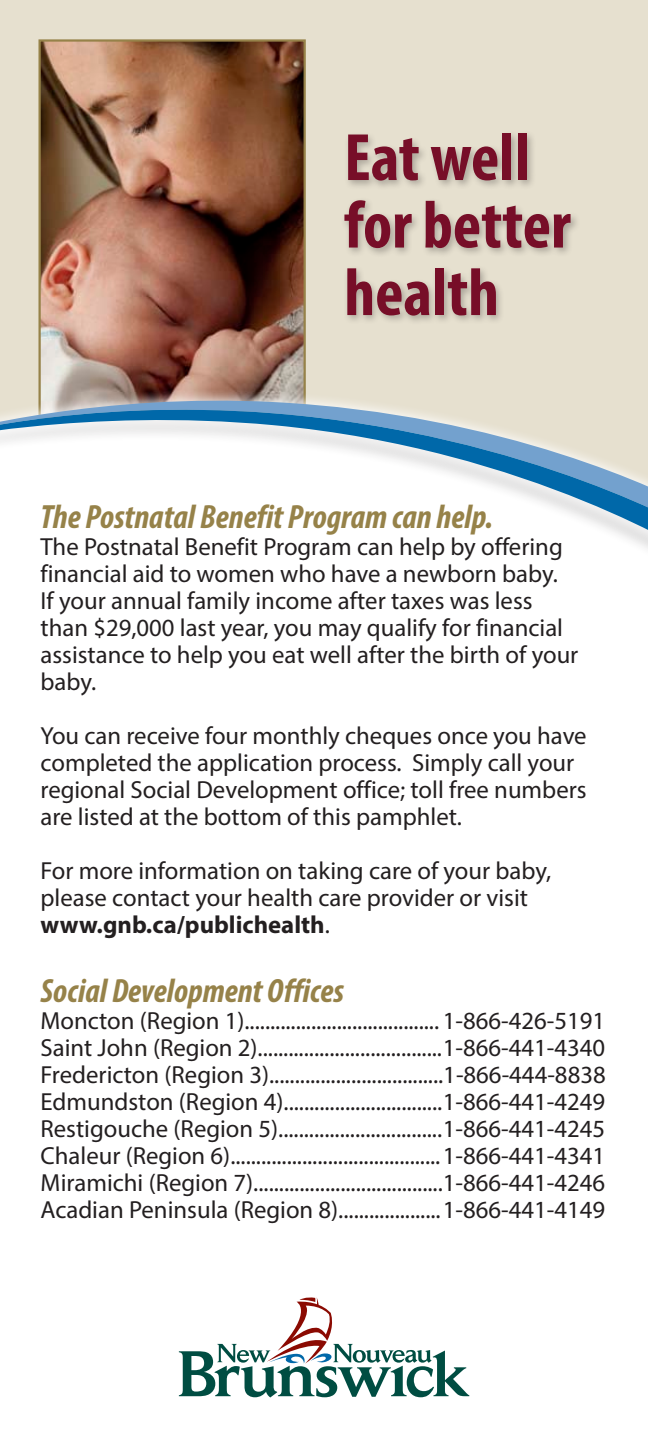
<style>
.page{position:relative;width:648px;height:1438px;background:#fff}
.page>*{position:absolute;margin:0;border:0;box-sizing:border-box;transform-origin:0 0}
.t1{font:700 condensed 67.5px/67.5px "Myriad Pro";color:#770e28}
.Sub_Title_-_1{font:italic 700 condensed 33.75px "Myriad Pro";color:#968249}
.Phone_Numbers{font:24.75px "Myriad Pro";color:#231f20}
.Body_Text{font:24.75px/27px "Myriad Pro";color:#231f20}
.s1{font-weight:700}
</style>
<div class="page">
<div style="left:0;top:0;width:648px;height:377px;background:#e6e0cf"></div>
<img style="left:41px;top:42px;width:262px;height:335px">
<div style="left:38px;top:39px;width:268px;height:380px;border:2px solid #968249"></div>
<svg style="left:0;top:377px;width:648px;height:16px;background:#c7b7a8"></svg>
<svg style="left:0;top:393px;width:648px;height:4px;background:#cbbeb0"></svg>
<svg style="left:0;top:397px;width:648px;height:152px"></svg>
<div style="left:341px;top:130px;width:240px;height:195px;background:#231f20;opacity:.3"></div>
<svg style="left:179px;top:1297px;width:290px;height:100px"></svg>
<p class="t1" style="left:344px;top:122px;width:228px">Eat well for better health</p>
<p class="Sub_Title_-_1" style="left:40px;top:496px;width:454px">The Postnatal Benefit Program can help.</p>
<p class="Body_Text" style="left:40px;top:533px;width:539px">The Postnatal Benefit Program can help by offering financial aid to women who have a newborn baby.<br>If your annual family income after taxes was less than $29,000 last year, you may qualify for financial assistance to help you eat well after the birth of your baby.</p>
<p class="Body_Text" style="left:40px;top:722px;width:548px">You can receive four monthly cheques once you have completed the application process. Simply call your regional Social Development office; toll free numbers are listed at the bottom of this pamphlet.</p>
<p class="Body_Text" style="left:40px;top:857px;width:512px">For more information on taking care of your baby, please contact your health care provider or visit <span class="s1">www.gnb.ca/publichealth</span>.</p>
<p class="Sub_Title_-_1" style="left:40px;top:969px;width:305px">Social Development Offices</p>
<p class="Phone_Numbers" style="left:40px;top:1005px;width:566px">Moncton (Region 1)...................................... 1-866-426-5191</p>
<p class="Phone_Numbers" style="left:40px;top:1032px;width:566px">Saint John (Region 2)....................................1-866-441-4340</p>
<p class="Phone_Numbers" style="left:40px;top:1059px;width:567px">Fredericton (Region 3)..................................1-866-444-8838</p>
<p class="Phone_Numbers" style="left:40px;top:1086px;width:566px">Edmundston (Region 4)...............................1-866-441-4249</p>
<p class="Phone_Numbers" style="left:40px;top:1113px;width:566px">Restigouche (Region 5)................................1-866-441-4245</p>
<p class="Phone_Numbers" style="left:40px;top:1140px;width:566px">Chaleur (Region 6).........................................1-866-441-4341</p>
<p class="Phone_Numbers" style="left:40px;top:1167px;width:566px">Miramichi (Region 7).....................................1-866-441-4246</p>
<p class="Phone_Numbers" style="left:40px;top:1194px;width:566px">Acadian Peninsula (Region 8)....................1-866-441-4149</p>
</div>
